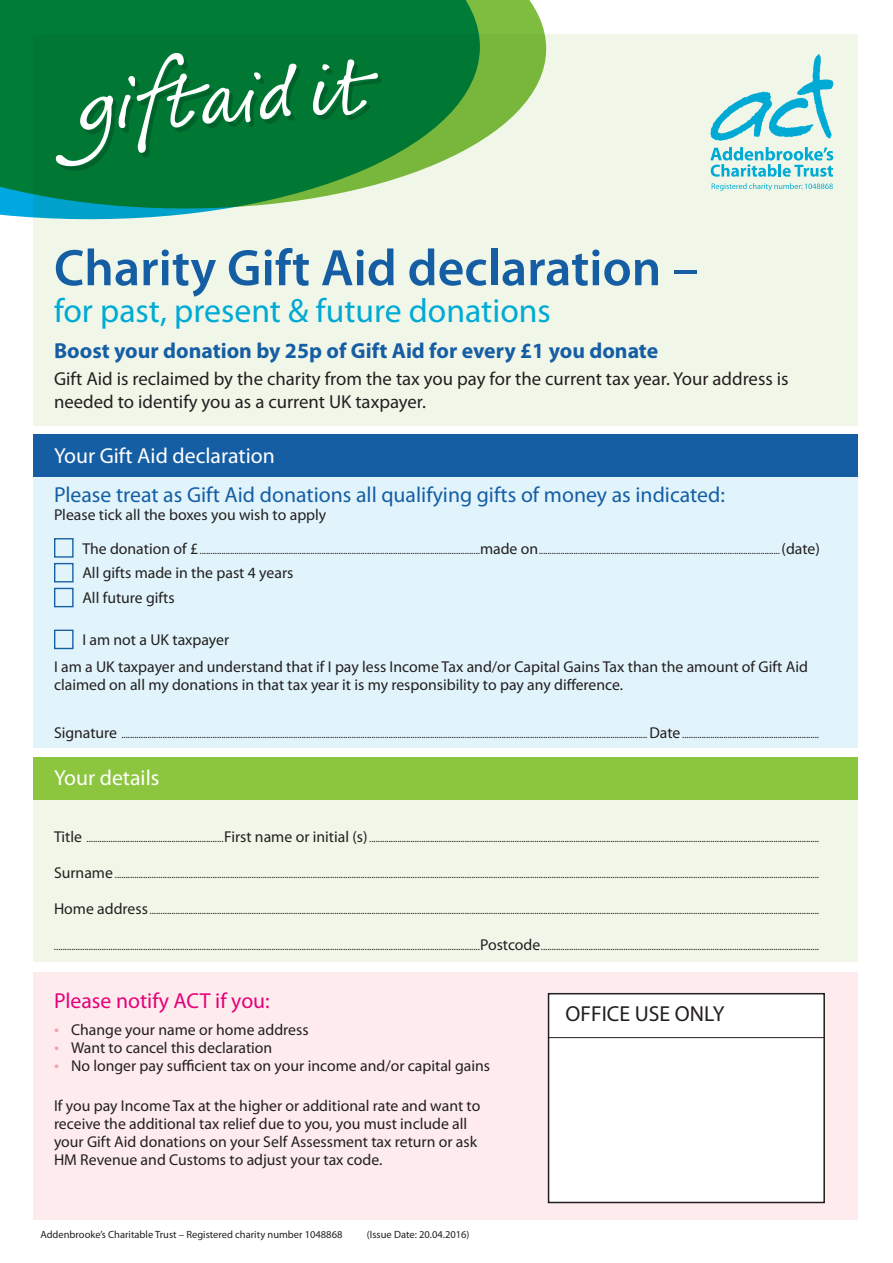
<style>
.page{position:relative;width:893px;height:1263px;background:#fff}
.page>*{position:absolute;margin:0;border:0;box-sizing:border-box;transform-origin:0 0}
.t1{font:600 51.75px "Myriad Pro";color:#165ea4}
.t2{font:33.75px "Myriad Pro";color:#00aad5}
.t3{font:21.75px "Myriad Pro";color:#165ea4}
.t4{font:700 21.75px "Myriad Pro";color:#165ea4}
.t5{font:21.75px "Myriad Pro";color:#fff}
.t6{font:21.75px "Myriad Pro";color:#e40278}
.t7{font:21.75px "Myriad Pro";color:#231f20}
.t8{font:18.75px/22.5px "Myriad Pro";color:#231f20}
.t9{font:15.75px/18px "Myriad Pro";color:#231f20}
.t10{font:10.5px "Myriad Pro";color:#231f20}
.s1{font-weight:400}
.s2{font-size:15.75px}
.s3{font-size:18px;color:#f6a2b2}
</style>
<div class="page">
<div style="left:33px;top:434px;width:825px;height:313px;background:#e1f4fc"></div>
<div style="left:33px;top:757px;width:825px;height:204px;background:#f1f7e8"></div>
<div style="left:33px;top:757px;width:825px;height:42px;background:#8bc63e"></div>
<div style="left:33px;top:434px;width:825px;height:42px;background:#165ea4"></div>
<div style="left:33px;top:34px;width:825px;height:391px;background:#f1f7e8"></div>
<svg style="left:480px;top:0;width:67px;height:141px;fill:#78b73b"></svg>
<svg style="left:0;top:0;width:480px;height:220px;background:#2b9257"></svg>
<div style="left:33px;top:972px;width:825px;height:247px;background:#fdebee"></div>
<svg style="left:710px;top:147px;width:123px;height:30px"></svg>
<svg style="left:712px;top:183px;width:121px;height:8px"></svg>
<svg style="left:710px;top:54px;width:123px;height:87px"></svg>
<div style="left:54px;top:538px;width:20px;height:20px;border:1px solid #165ea4"></div>
<div style="left:54px;top:563px;width:20px;height:19px;border:1px solid #165ea4"></div>
<div style="left:54px;top:588px;width:20px;height:19px;border:1px solid #165ea4"></div>
<div style="left:54px;top:630px;width:20px;height:19px;border:1px solid #165ea4"></div>
<div style="left:549px;top:994px;width:275px;height:208px;background:#fff"></div>
<div style="left:548px;top:993px;width:277px;height:210px;border:2px solid #231f20"></div>
<hr style="left:548px;top:1037px;width:277px;height:1px;background:#231f20">
<svg style="left:55px;top:52px;width:327px;height:119px;background:#1d854a"></svg>
<h1 class="t1" style="left:54px;top:235px;width:646px">Charity Gift Aid declaration <span class="s1">–</span></h1>
<h2 class="t2" style="left:54px;top:293px;width:498px">for past, present &amp; future donations</h2>
<h3 class="t4" style="left:54px;top:337px;width:606px">Boost your donation by 25p of Gift Aid for every £1 you donate</h3>
<h3 class="t8" style="left:54px;top:368px;width:736px">Gift Aid is reclaimed by the charity from the tax you pay for the current tax year. Your address is needed to identify you as a current UK taxpayer.</h3>
<h3 class="t5" style="left:54px;top:444px;width:222px">Your Gift Aid declaration</h3>
<h3 class="t3" style="left:54px;top:483px;width:672px">Please treat as Gift Aid donations all qualifying gifts of money as indicated:</h3>
<h3 class="t9" style="left:54px;top:506px;width:274px">Please tick all the boxes you wish to apply</h3>
<p class="t10" style="left:82px;top:544px;width:739px"><span class="s2">The donation of £</span>.................................................................................................................................<span class="s2">made on</span>...............................................................................................................<span class="s2">(date)</span></p>
<h3 class="t9" style="left:82px;top:561px;width:213px;line-height:24.9px">All gifts made in the past 4 years<br>All future gifts</h3>
<h3 class="t9" style="left:54px;top:627px;width:755px;line-height:26.5px;text-indent:28px">I am not a UK taxpayer<br>I am a UK taxpayer and understand that if I pay less Income Tax and/or Capital Gains Tax than the amount of Gift Aid</h3>
<h3 class="t9" style="left:54px;top:676px;width:571px">claimed on all my donations in that tax year it is my responsibility to pay any difference.</h3>
<p class="t10" style="left:54px;top:729px;width:767px"><span class="s2">Signature</span> .................................................................................................................................................................................................................................................. <span class="s2">Date</span> ...............................................................</p>
<h3 class="t5" style="left:54px;top:766px;width:107px">Your details</h3>
<p class="t10" style="left:54px;top:833px;width:767px"><span class="s2">Title</span> ...............................................................<span class="s2">First name or initial (s)</span>...............................................................................................................................................................................................................</p>
<p class="t10" style="left:54px;top:869px;width:767px"><span class="s2">Surname</span> ....................................................................................................................................................................................................................................................................................................................................</p>
<p class="t10" style="left:54px;top:905px;width:767px"><span class="s2">Home address</span>....................................................................................................................................................................................................................................................................................................................</p>
<p class="t10" style="left:54px;top:941px;width:767px">....................................................................................................................................................................................................<span class="s2">Postcode</span>................................................................................................................................</p>
<h3 class="t6" style="left:54px;top:989px;width:217px">Please notify ACT if you:</h3>
<h3 class="t9" style="left:54px;top:1021px;width:256px"><span class="s3">•</span> Change your name or home address</h3>
<h3 class="t9" style="left:54px;top:1039px;width:220px"><span class="s3">•</span> Want to cancel this declaration</h3>
<h3 class="t9" style="left:54px;top:1057px;width:438px"><span class="s3">•</span> No longer pay sufficient tax on your income and/or capital gains</h3>
<p class="t9" style="left:54px;top:1097px;width:428px">If you pay Income Tax at the higher or additional rate and want to receive the additional tax relief due to you, you must include all your Gift Aid donations on your Self Assessment tax return or ask HM Revenue and Customs to adjust your tax code.</p>
<p class="t10" style="left:40px;top:1229px;width:304px">Addenbrooke’s Charitable Trust – Registered charity number 1048868</p>
<p class="t10" style="left:367px;top:1229px;width:104px">(Issue Date: 20.04.2016)</p>
<h3 class="t7" style="left:566px;top:1002px;width:160px">OFFICE USE ONLY</h3>
</div>
